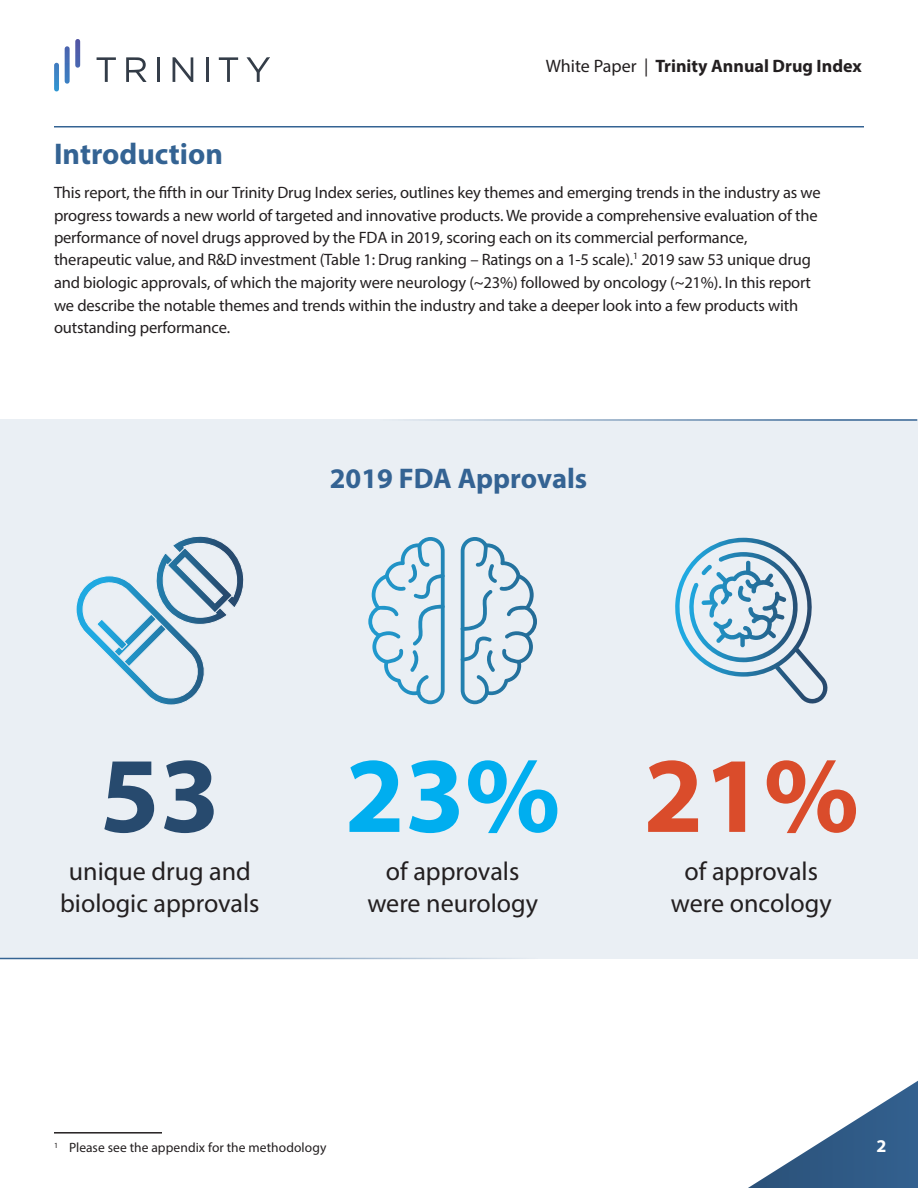
<style>
.page{position:relative;width:918px;height:1188px;background:#fff}
.page>*{position:absolute;margin:0;border:0;box-sizing:border-box;transform-origin:0 0}
.Infographic_Splash{font:700 108.3px "Myriad Pro";color:#00aeef}
.Infographic_Splash-2{font:700 108.3px "Myriad Pro";color:#da4c2b}
.Infographic_Splash-3{font:700 108.3px "Myriad Pro";color:#274a6e}
.Body{font:700 30px "Myriad Pro";color:#346393}
.Infographic_Subhead{font:700 28.5px "Myriad Pro";color:#346393}
.Infographic_Splash-4{font:26.1px/32.1px "Myriad Pro";color:#231f20;text-align:center}
.t1{font:700 18px "Myriad Pro";color:#231f20}
.t2{font:700 18px "Myriad Pro";color:#fff}
.Body-2{font:16.5px/22.5px "Myriad Pro";letter-spacing:-.01em;color:#231f20}
.Footnote_Style{font:13.5px "Myriad Pro";letter-spacing:.005em;color:#231f20}
.s1{font-weight:400}
</style>
<div class="page">
<svg style="left:54px;top:63px;width:5px;height:28px"></svg>
<svg style="left:247px;top:57px;width:23px;height:25px"></svg>
<svg style="left:173px;top:57px;width:20px;height:25px"></svg>
<svg style="left:126px;top:57px;width:21px;height:25px"></svg>
<svg style="left:65px;top:39px;width:15px;height:45px"></svg>
<svg style="left:97px;top:57px;width:19px;height:25px"></svg>
<svg style="left:219px;top:57px;width:19px;height:25px"></svg>
<hr style="left:206px;top:57px;width:3px;height:25px;background:#373f4b">
<hr style="left:157px;top:57px;width:3px;height:25px;background:#353e4a">
<hr style="left:54px;top:126px;width:810px;height:2px;background:#346393">
<hr style="left:54px;top:1132px;width:108px;height:2px;background:#231f20">
<div style="left:0;top:419px;width:918px;height:540px;background:#eaeff4"></div>
<svg style="left:368px;top:537px;width:77px;height:167px"></svg>
<svg style="left:461px;top:537px;width:76px;height:167px"></svg>
<svg style="left:675px;top:538px;width:153px;height:166px"></svg>
<svg style="left:76px;top:536px;width:168px;height:169px"></svg>
<hr style="left:0;top:419px;width:917px;height:2px;background:#346393">
<hr style="left:0;top:958px;width:917px;height:1px;background:#346393">
<svg style="left:748px;top:1080px;width:170px;height:108px"></svg>
<p class="t1" style="left:546px;top:54px;width:318px"><span class="s1">White Paper |</span> Trinity Annual Drug Index</p>
<p class="Body" style="left:54px;top:134px;width:171px">Introduction</p>
<p class="Body-2" style="left:54px;top:181px;width:768px">This report, the fifth in our Trinity Drug Index series, outlines key themes and emerging trends in the industry as we progress towards a new world of targeted and innovative products. We provide a comprehensive evaluation of the performance of novel drugs approved by the FDA in 2019, scoring each on its commercial performance, therapeutic value, and R&amp;D investment (Table 1: Drug ranking – Ratings on a 1-5 scale).<sup>1</sup> 2019 saw 53 unique drug and biologic approvals, of which the majority were neurology (~23%) followed by oncology (~21%). In this report we describe the notable themes and trends within the industry and take a deeper look into a few products with outstanding performance.</p>
<p class="Infographic_Subhead" style="left:330px;top:459px;width:259px">2019 FDA Approvals</p>
<p class="Infographic_Splash-3" style="left:100px;top:725px;width:122px">53</p>
<p class="Infographic_Splash-4" style="left:60px;top:855px;width:201px">unique drug and biologic approvals</p>
<p class="Infographic_Splash" style="left:345px;top:725px;width:217px">23%</p>
<p class="Infographic_Splash-4" style="left:367px;top:855px;width:172px">of approvals were neurology</p>
<p class="Footnote_Style" style="left:54px;top:1139px;width:274px"><sup>1</sup> Please see the appendix for the methodology</p>
<p class="Infographic_Splash-2" style="left:644px;top:725px;width:217px">21%</p>
<p class="Infographic_Splash-4" style="left:671px;top:855px;width:162px">of approvals were oncology</p>
<p class="t2" style="left:877px;top:1134px;width:11px">2</p>
</div>
